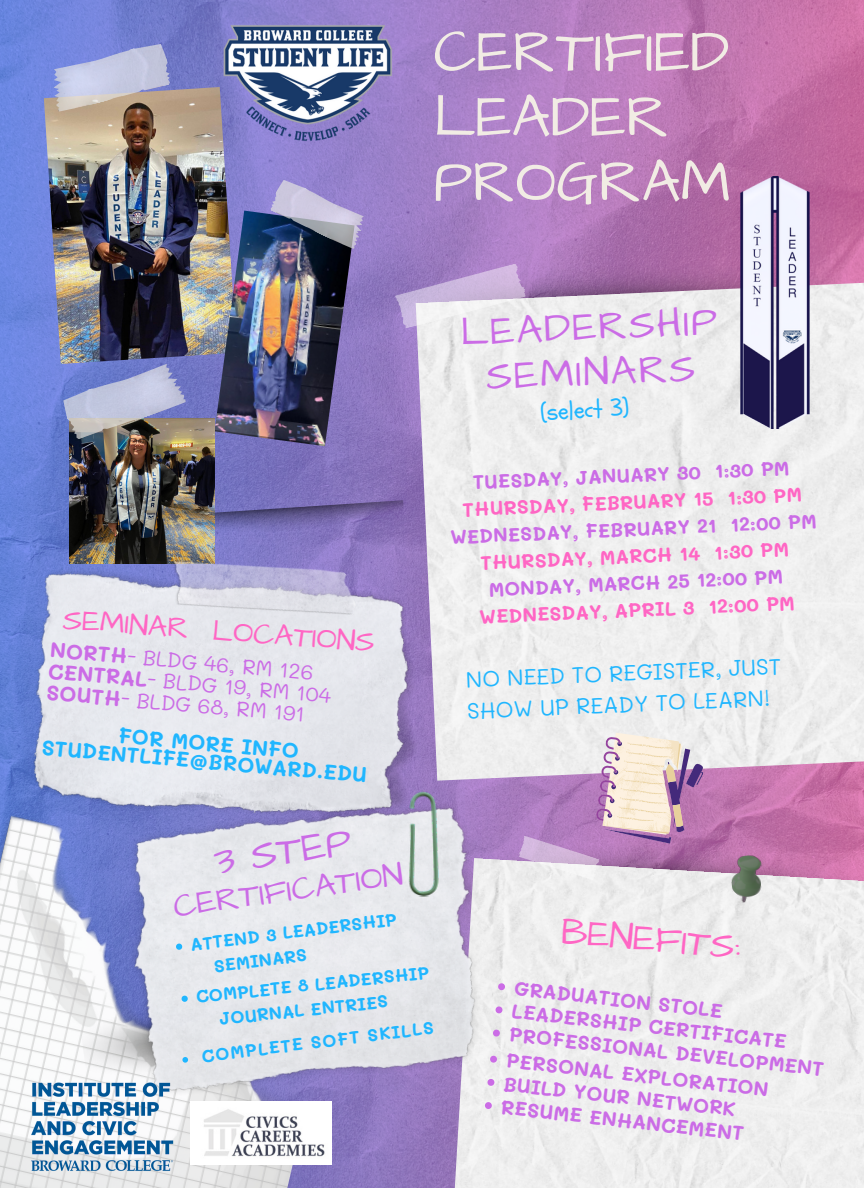
<style>
.page{position:relative;width:864px;height:1188px;background:#fff}
.page>*{position:absolute;margin:0;border:0;box-sizing:border-box;transform-origin:0 0}
.t1{font:60.75px/64.9px "Architects Daughter";color:#f1ece4}
.t2{font:40.5px/45.6px "Architects Daughter";color:#cb6ce6;text-align:center}
.t3{font:37.65px "Architects Daughter";color:#ff66c4}
.t4{font:32.85px "Architects Daughter";color:#cb6ce6}
.t5{font:30px "Architects Daughter";color:#ff66c4}
.t6{font:24.3px "Schoolbell";color:#20b6ff}
.t7{font:22.35px/31.5px "Mali";color:#20b6ff}
.t8{font:21.15px "Mali";color:#cb6ce6}
.t9{font:700 21.15px "Mali";color:#20b6ff}
.t10{font:700 19.8px "Mali";color:#cb6ce6}
.t11{font:700 19.35px "Mali";color:#cb6ce6}
.t12{font:700 19.35px "Mali";color:#ff66c4}
.t13{font:700 17.55px "Mali";color:#20b6ff}
.t14{font:700 17.4px "Mali";color:#20b6ff}
.s1{font-weight:700}
</style>
<div class="page">
<img style="left:0;top:0;width:864px;height:1188px">
<img style="left:370px;top:500px;width:35px;height:44px">
<img style="left:0;top:809px;width:357px;height:379px">
<img style="left:416px;top:247px;width:448px;height:35px">
<div style="left:416px;top:282px;width:448px;height:499px;background:#eee"></div>
<img style="left:77px;top:956px;width:33px;height:121px">
<img style="left:503px;top:830px;width:361px;height:28px">
<div style="left:454px;top:858px;width:410px;height:330px;background:#eee"></div>
<img style="left:729px;top:854px;width:36px;height:49px">
<svg style="left:394px;top:263px;width:133px;height:66px"></svg>
<img style="left:44px;top:87px;width:193px;height:277px">
<img style="left:53px;top:44px;width:117px;height:68px">
<img style="left:740px;top:176px;width:70px;height:252px">
<img style="left:215px;top:211px;width:140px;height:235px">
<img style="left:271px;top:180px;width:93px;height:69px">
<img style="left:70px;top:419px;width:145px;height:143px">
<img style="left:63px;top:364px;width:123px;height:75px">
<img style="left:202px;top:17px;width:219px;height:132px">
<svg style="left:517px;top:724px;width:192px;height:159px"></svg>
<img style="left:25px;top:562px;width:407px;height:269px">
<img style="left:152px;top:482px;width:218px;height:217px">
<svg style="left:503px;top:983px;width:2px;height:8px"></svg>
<img style="left:110px;top:787px;width:393px;height:322px">
<svg style="left:176px;top:943px;width:7px;height:7px"></svg>
<svg style="left:181px;top:995px;width:7px;height:7px"></svg>
<svg style="left:182px;top:1057px;width:6px;height:6px"></svg>
<img style="left:398px;top:790px;width:53px;height:107px">
<img style="left:25px;top:1077px;width:155px;height:100px">
<img style="left:190px;top:1102px;width:142px;height:63px">
<p class="t5" style="left:65px;top:600px;width:314px;rotate:4deg">SEMINAR LOCATIONS</p>
<p class="t8" style="left:50px;top:656px;width:286px;rotate:5deg"><span class="s1">CENTRAL</span>- BLDG 19, RM 104</p>
<p class="t8" style="left:51px;top:635px;width:266px;rotate:5deg"><span class="s1">NORTH</span>- BLDG 46, RM 126</p>
<p class="t8" style="left:48px;top:677px;width:261px;rotate:5deg"><span class="s1">SOUTH</span>- BLDG 68, RM 191</p>
<p class="t9" style="left:43px;top:732px;width:328px;rotate:5deg">STUDENTLIFE@BROWARD.EDU</p>
<p class="t9" style="left:120px;top:721px;width:183px;rotate:5deg">FOR MORE INFO</p>
<p class="t1" style="left:434px;top:21px;width:299px">CERTIFIED<br>LEADER<br>PROGRAM</p>
<p class="t2" style="left:460px;top:309px;width:258px;rotate:-2deg">LEADERSHIP<br>SEMINARS</p>
<p class="t6" style="left:540px;top:396px;width:91px;rotate:-3deg">(select 3)</p>
<h4 class="t11" style="left:472px;top:470px;width:319px;rotate:-3deg">TUESDAY, JANUARY 30 1:30 PM</h4>
<p class="t12" style="left:462px;top:498px;width:341px;rotate:-3deg">THURSDAY, FEBRUARY 15 1:30 PM</p>
<p class="t11" style="left:450px;top:525px;width:368px;rotate:-3deg">WEDNESDAY, FEBRUARY 21 12:00 PM</p>
<p class="t12" style="left:480px;top:551px;width:310px;rotate:-3deg">THURSDAY, MARCH 14 1:30 PM</p>
<p class="t11" style="left:488px;top:577px;width:296px;rotate:-3deg">MONDAY, MARCH 25 12:00 PM</p>
<p class="t12" style="left:479px;top:605px;width:317px;rotate:-3deg">WEDNESDAY, APRIL 3 12:00 PM</p>
<p class="t7" style="left:465px;top:662px;width:317px;rotate:-2deg">NO NEED TO REGISTER, JUST<br>SHOW UP READY TO LEARN!</p>
<p class="t2" style="left:211px;top:840px;width:140px;rotate:-8deg">3 STEP</p>
<p class="t4" style="left:171px;top:885px;width:233px;rotate:-8deg">CERTIFICATION</p>
<p class="t13" style="left:189px;top:932px;width:210px;rotate:-7deg">ATTEND 3 LEADERSHIP</p>
<h4 class="t13" style="left:213px;top:954px;width:95px;rotate:-7deg">SEMINARS</h4>
<p class="t13" style="left:195px;top:985px;width:236px;rotate:-6deg">COMPLETE 8 LEADERSHIP</p>
<p class="t13" style="left:218px;top:1007px;width:171px;rotate:-6deg">JOURNAL ENTRIES</p>
<p class="t14" style="left:200px;top:1044px;width:235px;rotate:-7deg">COMPLETE SOFT SKILLS</p>
<p class="t3" style="left:563px;top:906px;width:182px;rotate:5deg">BENEFITS:</p>
<h5 class="t10" style="left:516px;top:975px;width:211px;rotate:6deg">GRADUATION STOLE</h5>
<p class="t10" style="left:510px;top:1022px;width:318px;rotate:6deg">PROFESSIONAL DEVELOPMENT</p>
<p class="t10" style="left:505px;top:1071px;width:235px;rotate:6deg">BUILD YOUR NETWORK</p>
<p class="t10" style="left:513px;top:998px;width:278px;rotate:6deg">LEADERSHIP CERTIFICATE</p>
<p class="t10" style="left:508px;top:1048px;width:265px;rotate:6deg">PERSONAL EXPLORATION</p>
<p class="t10" style="left:502px;top:1094px;width:246px;rotate:6deg">RESUME ENHANCEMENT</p>
</div>
